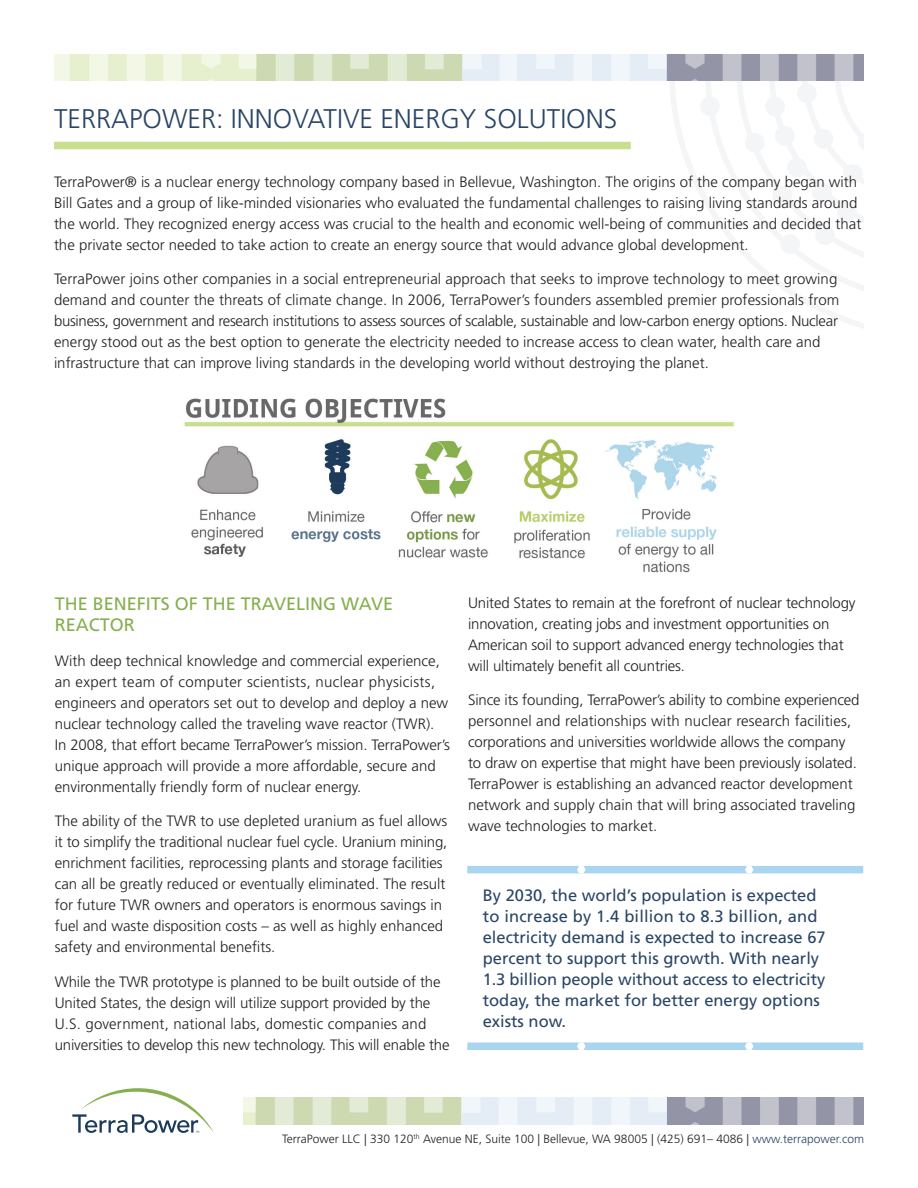
<style>
.page{position:relative;width:918px;height:1188px;background:#fff}
.page>*{position:absolute;margin:0;border:0;box-sizing:border-box;transform-origin:0 0}
.t1{font:300 27px "Frutiger";color:#294566}
.t2{font:18px/21px "Frutiger";color:#86af4f}
.t3{font:16.5px/21px "Frutiger";color:#294566}
.t4{font:300 15px/21px "Frutiger";color:#231f20}
.t5{font:300 12px "Frutiger";color:#231f20}
.s1{color:#294566}
</style>
<div class="page">
<svg style="left:72px;top:1088px;width:141px;height:45px"></svg>
<svg style="left:670px;top:81px;width:194px;height:247px"></svg>
<svg style="left:700px;top:81px;width:164px;height:222px"></svg>
<svg style="left:734px;top:81px;width:130px;height:190px"></svg>
<img style="left:54px;top:54px;width:810px;height:27px">
<img style="left:243px;top:1098px;width:621px;height:27px">
<div style="left:54px;top:142px;width:577px;height:7px;background:#c7df8e"></div>
<div style="left:467px;top:866px;width:396px;height:7px;background:#aad5f1"></div>
<svg style="left:577px;top:866px;width:9px;height:7px"></svg>
<svg style="left:745px;top:866px;width:9px;height:7px"></svg>
<div style="left:467px;top:1043px;width:396px;height:7px;background:#aad5f1"></div>
<svg style="left:577px;top:1043px;width:9px;height:7px"></svg>
<svg style="left:745px;top:1043px;width:9px;height:7px"></svg>
<img style="left:184px;top:398px;width:550px;height:175px">
<h1 class="t1" style="left:54px;top:104px;width:565px">TERRAPOWER: INNOVATIVE ENERGY SOLUTIONS</h1>
<p class="t4" style="left:54px;top:171px;width:809px">TerraPower® is a nuclear energy technology company based in Bellevue, Washington. The origins of the company began with Bill Gates and a group of like-minded visionaries who evaluated the fundamental challenges to raising living standards around the world. They recognized energy access was crucial to the health and economic well-being of communities and decided that the private sector needed to take action to create an energy source that would advance global development.</p>
<p class="t4" style="left:54px;top:269px;width:787px">TerraPower joins other companies in a social entrepreneurial approach that seeks to improve technology to meet growing demand and counter the threats of climate change. In 2006, TerraPower’s founders assembled premier professionals from business, government and research institutions to assess sources of scalable, sustainable and low-carbon energy options. Nuclear energy stood out as the best option to generate the electricity needed to increase access to clean water, health care and infrastructure that can improve living standards in the developing world without destroying the planet.</p>
<p class="t2" style="left:55px;top:594px;width:340px">THE BENEFITS OF THE TRAVELING WAVE<br>REACTOR</p>
<p class="t4" style="left:55px;top:650px;width:397px">With deep technical knowledge and commercial experience, an expert team of computer scientists, nuclear physicists, engineers and operators set out to develop and deploy a new nuclear technology called the traveling wave reactor (TWR).<br>In 2008, that effort became TerraPower’s mission. TerraPower’s unique approach will provide a more affordable, secure and environmentally friendly form of nuclear energy.</p>
<p class="t4" style="left:55px;top:811px;width:394px">The ability of the TWR to use depleted uranium as fuel allows it to simplify the traditional nuclear fuel cycle. Uranium mining, enrichment facilities, reprocessing plants and storage facilities can all be greatly reduced or eventually eliminated. The result for future TWR owners and operators is enormous savings in fuel and waste disposition costs – as well as highly enhanced safety and environmental benefits.</p>
<p class="t4" style="left:55px;top:971px;width:396px">While the TWR prototype is planned to be built outside of the United States, the design will utilize support provided by the U.S. government, national labs, domestic companies and universities to develop this new technology. This will enable the</p>
<p class="t4" style="left:468px;top:592px;width:389px">United States to remain at the forefront of nuclear technology innovation, creating jobs and investment opportunities on American soil to support advanced energy technologies that will ultimately benefit all countries.</p>
<p class="t4" style="left:468px;top:690px;width:393px">Since its founding, TerraPower’s ability to combine experienced personnel and relationships with nuclear research facilities, corporations and universities worldwide allows the company to draw on expertise that might have been previously isolated.<br>TerraPower is establishing an advanced reactor development network and supply chain that will bring associated traveling wave technologies to market.</p>
<p class="t3" style="left:483px;top:884px;width:344px">By 2030, the world’s population is expected to increase by 1.4 billion to 8.3 billion, and electricity demand is expected to increase 67 percent to support this growth. With nearly 1.3 billion people without access to electricity today, the market for better energy options exists now.</p>
<p class="t5" style="left:282px;top:1132px;width:583px">TerraPower LLC | 330 120<sup>th</sup> Avenue NE, Suite 100 | Bellevue, WA 98005 | (425) 691– 4086 | <span class="s1">www.terrapower.com</span></p>
</div>
